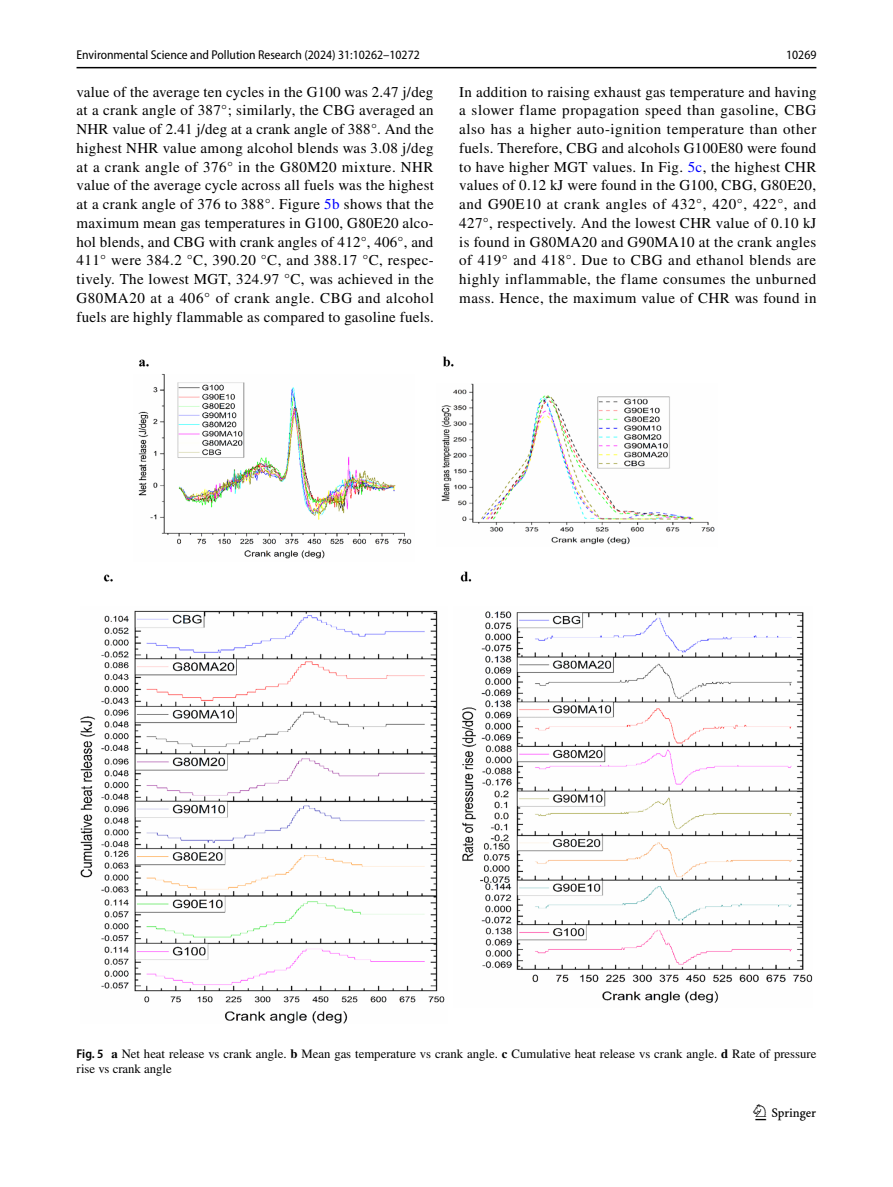
<style>
.page{position:relative;width:893px;height:1187px;background:#fff}
.page>*{position:absolute;margin:0;border:0;box-sizing:border-box;transform-origin:0 0}
.t1{font:22.5px "Springnew Regular 2";color:#000}
.t2{font:15px/18.8px "STIX";letter-spacing:.015em;color:#000;text-align:justify}
.t3{font:12.75px/15px "STIX";color:#000}
.t4{font:semi-condensed 12.75px "Myriad Pro";color:#000}
.s1{color:#00f}
.s2{font-family:"Myriad Pro";font-weight:600;font-stretch:semi-condensed}
.s3{font-weight:700}
</style>
<div class="page">
<hr style="left:77px;top:67px;width:739px;height:1px;background:#000">
<img style="left:81px;top:357px;width:731px;height:666px">
<p class="t4" style="left:77px;top:48px;width:345px">Environmental Science and Pollution Research (2024) 31:10262–10272</p>
<p class="t4" style="left:786px;top:48px;width:32px">10269</p>
<p class="t2" style="left:77px;top:83px;width:359px">value of the average ten cycles in the G100 was 2.47 j/deg at a crank angle of 387°; similarly, the CBG averaged an NHR value of 2.41 j/deg at a crank angle of 388°. And the highest NHR value among alcohol blends was 3.08 j/deg at a crank angle of 376° in the G80M20 mixture. NHR value of the average cycle across all fuels was the highest at a crank angle of 376 to 388°. Figure <span class="s1">5b</span> shows that the maximum mean gas temperatures in G100, G80E20 alco&shy;hol blends, and CBG with crank angles of 412°, 406°, and 411° were 384.2 °C, 390.20 °C, and 388.17 °C, respec&shy;tively. The lowest MGT, 324.97 °C, was achieved in the G80MA20 at a 406° of crank angle. CBG and alcohol fuels are highly flammable as compared to gasoline fuels.</p>
<p class="t2" style="left:459px;top:83px;width:359px">In addition to raising exhaust gas temperature and having a slower flame propagation speed than gasoline, CBG also has a higher auto-ignition temperature than other fuels. Therefore, CBG and alcohols G100E80 were found to have higher MGT values. In Fig. <span class="s1">5c</span>, the highest CHR values of 0.12 kJ were found in the G100, CBG, G80E20, and G90E10 at crank angles of 432°, 420°, 422°, and 427°, respectively. And the lowest CHR value of 0.10 kJ is found in G80MA20 and G90MA10 at the crank angles of 419° and 418°. Due to CBG and ethanol blends are highly inflammable, the flame consumes the unburned mass. Hence, the maximum value of CHR was found in</p>
<p class="t3" style="left:77px;top:1047px;width:741px"><span class="s2">Fig. 5</span> <span class="s3">a</span> Net heat release vs crank angle. <span class="s3">b</span> Mean gas temperature vs crank angle. <span class="s3">c</span> Cumulative heat release vs crank angle. <span class="s3">d</span> Rate of pressure rise vs crank angle</p>
<h1 class="t1" style="left:755px;top:1104px;width:62px">1 3</h1>
</div>
